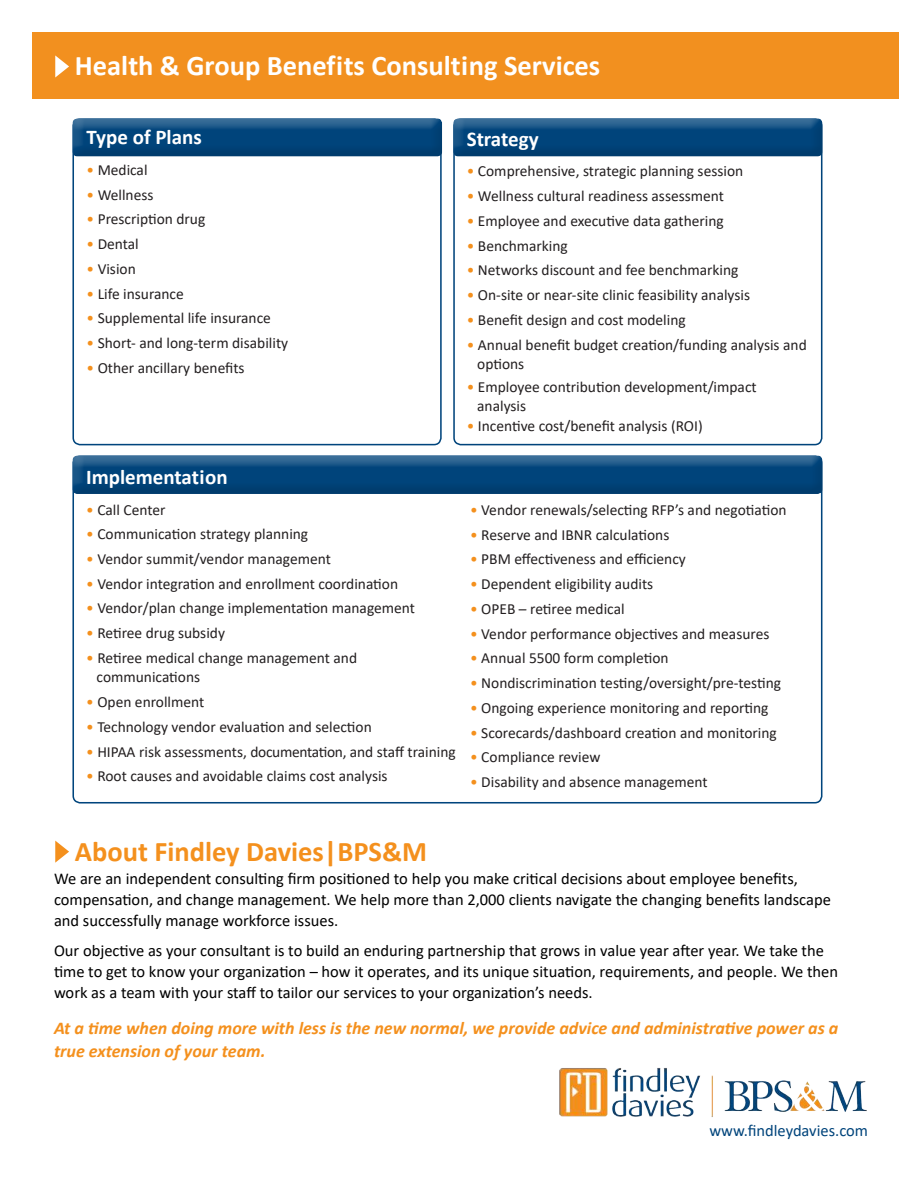
<style>
.page{position:relative;width:918px;height:1188px;background:#fff}
.page>*{position:absolute;margin:0;border:0;box-sizing:border-box;transform-origin:0 0}
.t1{font:700 28.5px "Calibri";color:#fff}
.t2{font:700 28.5px "Calibri";color:#f4901d}
.t3{font:700 21px "Calibri";color:#fff}
.t4{font:italic 700 18px/22.5px "Calibri";color:#f4901d}
.t5{font:16.5px/21px "Calibri";color:#000}
.t6{font:16.5px "Calibri";color:#00447b}
.t7{font:15.45px/19.5px "Calibri";color:#231f20}
.s1{color:#f4901d}
</style>
<div class="page">
<div style="left:32px;top:32px;width:867px;height:67px;background:#f2901f"></div>
<svg style="left:55px;top:55px;width:14px;height:23px"></svg>
<svg style="left:55px;top:841px;width:14px;height:22px"></svg>
<img style="left:559px;top:1068px;width:308px;height:49px">
<div style="left:453px;top:118px;width:369px;height:327px;border:2px solid #00447b;border-radius:7px"></div>
<div style="left:453px;top:116px;width:372px;height:36px;background:#fff;opacity:.31"></div>
<div style="left:453px;top:119px;width:372px;height:39px;background:#231f20;opacity:.13"></div>
<div style="left:72px;top:118px;width:370px;height:327px;border:2px solid #00457d;border-radius:7px"></div>
<div style="left:71px;top:116px;width:373px;height:35px;background:#fff;opacity:.31"></div>
<div style="left:71px;top:119px;width:373px;height:39px;background:#231f20;opacity:.13"></div>
<div style="left:72px;top:454px;width:753px;height:35px;background:#6e94b4"></div>
<div style="left:72px;top:456px;width:753px;height:38px;background:#231f20;opacity:.13"></div>
<h1 class="t1" style="left:75px;top:46px;width:527px">Health &amp; Group Benefits Consulting Services</h1>
<h2 class="t3" style="left:86px;top:122px;width:117px">Type of Plans</h2>
<p class="t7" style="left:86px;top:160px;width:63px"><span class="s1">•</span> Medical</p>
<p class="t7" style="left:86px;top:184px;width:69px"><span class="s1">•</span> Wellness</p>
<p class="t7" style="left:86px;top:209px;width:120px"><span class="s1">•</span> Prescription drug</p>
<p class="t7" style="left:86px;top:234px;width:54px"><span class="s1">•</span> Dental</p>
<p class="t7" style="left:86px;top:259px;width:51px"><span class="s1">•</span> Vision</p>
<p class="t7" style="left:86px;top:283px;width:99px"><span class="s1">•</span> Life insurance</p>
<p class="t7" style="left:86px;top:308px;width:186px"><span class="s1">•</span> Supplemental life insurance</p>
<p class="t7" style="left:86px;top:333px;width:203px"><span class="s1">•</span> Short- and long-term disability</p>
<p class="t7" style="left:86px;top:357px;width:160px"><span class="s1">•</span> Other ancillary benefits</p>
<h2 class="t3" style="left:467px;top:124px;width:73px">Strategy</h2>
<p class="t7" style="left:467px;top:161px;width:278px"><span class="s1">•</span> Comprehensive, strategic planning session</p>
<p class="t7" style="left:467px;top:186px;width:259px"><span class="s1">•</span> Wellness cultural readiness assessment</p>
<p class="t7" style="left:467px;top:211px;width:259px"><span class="s1">•</span> Employee and executive data gathering</p>
<p class="t7" style="left:467px;top:235px;width:103px"><span class="s1">•</span> Benchmarking</p>
<p class="t7" style="left:467px;top:260px;width:273px"><span class="s1">•</span> Networks discount and fee benchmarking</p>
<p class="t7" style="left:467px;top:285px;width:285px"><span class="s1">•</span> On-site or near-site clinic feasibility analysis</p>
<p class="t7" style="left:467px;top:310px;width:221px"><span class="s1">•</span> Benefit design and cost modeling</p>
<p class="t7" style="left:477px;top:334px;width:331px;text-indent:-10px"><span class="s1">•</span> Annual benefit budget creation/funding analysis and options</p>
<p class="t7" style="left:477px;top:376px;width:281px;text-indent:-10px"><span class="s1">•</span> Employee contribution development/impact analysis</p>
<p class="t7" style="left:467px;top:415px;width:238px"><span class="s1">•</span> Incentive cost/benefit analysis (ROI)</p>
<h2 class="t3" style="left:86px;top:462px;width:143px">Implementation</h2>
<p class="t7" style="left:86px;top:499px;width:81px"><span class="s1">•</span> Call Center</p>
<p class="t7" style="left:86px;top:524px;width:224px"><span class="s1">•</span> Communication strategy planning</p>
<p class="t7" style="left:86px;top:549px;width:246px"><span class="s1">•</span> Vendor summit/vendor management</p>
<p class="t7" style="left:86px;top:573px;width:314px"><span class="s1">•</span> Vendor integration and enrollment coordination</p>
<p class="t7" style="left:86px;top:598px;width:330px"><span class="s1">•</span> Vendor/plan change implementation management</p>
<p class="t7" style="left:86px;top:623px;width:140px"><span class="s1">•</span> Retiree drug subsidy</p>
<p class="t7" style="left:97px;top:648px;width:262px;text-indent:-10px"><span class="s1">•</span> Retiree medical change management and communications</p>
<p class="t7" style="left:86px;top:692px;width:120px"><span class="s1">•</span> Open enrollment</p>
<p class="t7" style="left:86px;top:717px;width:287px"><span class="s1">•</span> Technology vendor evaluation and selection</p>
<p class="t7" style="left:86px;top:741px;width:371px"><span class="s1">•</span> HIPAA risk assessments, documentation, and staff training</p>
<p class="t7" style="left:86px;top:766px;width:303px"><span class="s1">•</span> Root causes and avoidable claims cost analysis</p>
<p class="t7" style="left:470px;top:500px;width:318px"><span class="s1">•</span> Vendor renewals/selecting RFP’s and negotiation</p>
<p class="t7" style="left:470px;top:524px;width:201px"><span class="s1">•</span> Reserve and IBNR calculations</p>
<p class="t7" style="left:470px;top:549px;width:217px"><span class="s1">•</span> PBM effectiveness and efficiency</p>
<p class="t7" style="left:470px;top:574px;width:185px"><span class="s1">•</span> Dependent eligibility audits</p>
<p class="t7" style="left:470px;top:599px;width:156px"><span class="s1">•</span> OPEB – retiree medical</p>
<p class="t7" style="left:470px;top:623px;width:301px"><span class="s1">•</span> Vendor performance objectives and measures</p>
<p class="t7" style="left:470px;top:648px;width:200px"><span class="s1">•</span> Annual 5500 form completion</p>
<p class="t7" style="left:470px;top:673px;width:312px"><span class="s1">•</span> Nondiscrimination testing/oversight/pre-testing</p>
<p class="t7" style="left:470px;top:698px;width:300px"><span class="s1">•</span> Ongoing experience monitoring and reporting</p>
<p class="t7" style="left:470px;top:722px;width:308px"><span class="s1">•</span> Scorecards/dashboard creation and monitoring</p>
<p class="t7" style="left:470px;top:747px;width:132px"><span class="s1">•</span> Compliance review</p>
<p class="t7" style="left:470px;top:772px;width:239px"><span class="s1">•</span> Disability and absence management</p>
<h1 class="t2" style="left:75px;top:831px;width:354px">About Findley Davies|BPS&amp;M</h1>
<p class="t5" style="left:54px;top:868px;width:778px">We are an independent consulting firm positioned to help you make critical decisions about employee benefits, compensation, and change management. We help more than 2,000 clients navigate the changing benefits landscape and successfully manage workforce issues.</p>
<p class="t5" style="left:54px;top:940px;width:786px">Our objective as your consultant is to build an enduring partnership that grows in value year after year. We take the time to get to know your organization – how it operates, and its unique situation, requirements, and people. We then work as a team with your staff to tailor our services to your organization’s needs.</p>
<p class="t4" style="left:54px;top:1016px;width:786px">At a time when doing more with less is the new normal, we provide advice and administrative power as a true extension of your team.</p>
<p class="t6" style="left:709px;top:1119px;width:160px">www.findleydavies.com</p>
</div>
